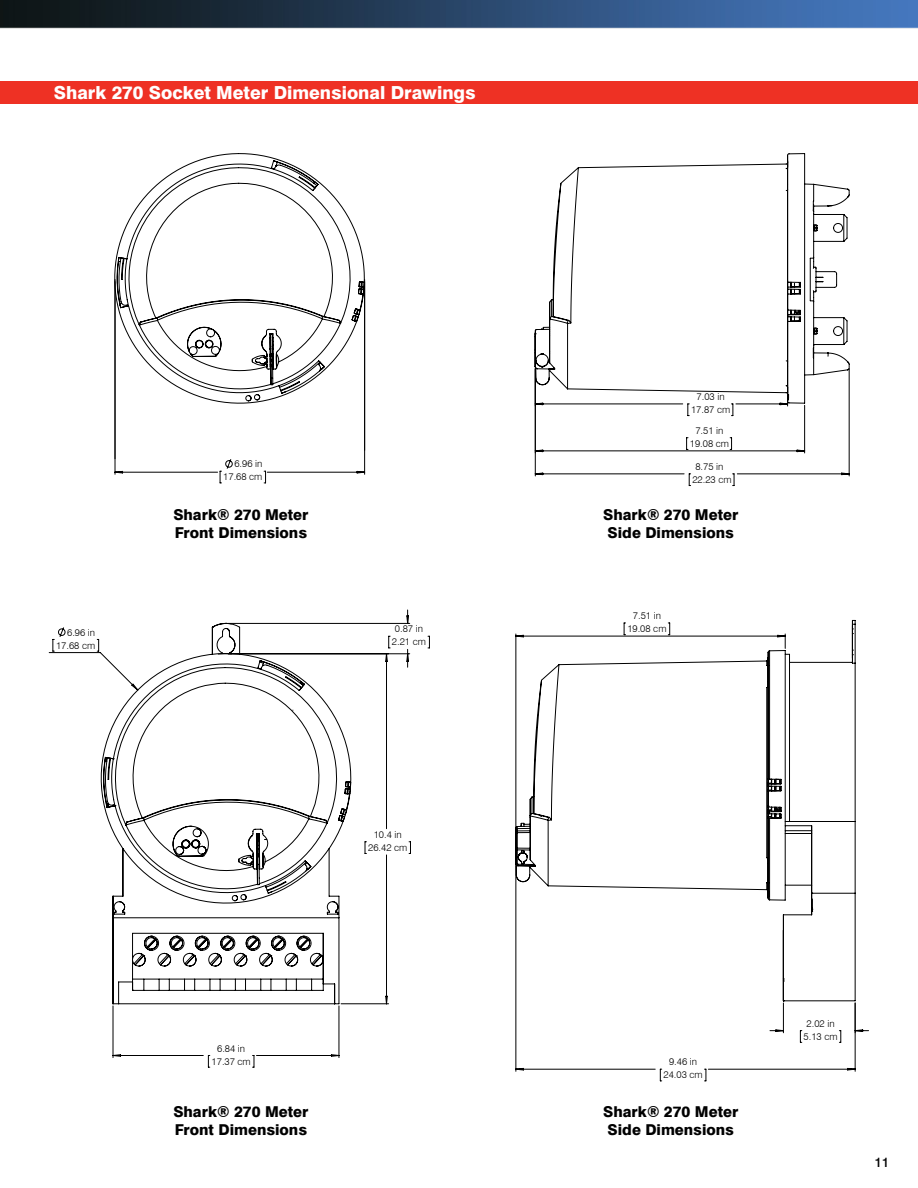
<style>
.page{position:relative;width:918px;height:1188px;background:#fff}
.page>*{position:absolute;margin:0;border:0;box-sizing:border-box;transform-origin:0 0}
.t1{font:800 18px "Swiss 721 BT";color:#fff}
.t2{font:800 15px/18px "Swiss 721 BT";color:#000}
.t3{font:500 13.5px "Swiss 721 BT";color:#000}
.t4{font:300 9.75px/13.2px "Swiss 721 BT";color:#000;text-align:center}
</style>
<div class="page">
<img style="left:0;top:0;width:918px;height:1082px">
<h1 class="t1" style="left:54px;top:82px;width:423px">Shark 270 Socket Meter Dimensional Drawings</h1>
<p class="t4" style="left:56px;top:625px;width:41px;text-align:right">6.96 in<br>17.68 cm</p>
<p class="t4" style="left:691px;top:390px;width:41px">7.03 in<br>17.87 cm</p>
<p class="t4" style="left:690px;top:424px;width:41px">7.51 in<br>19.08 cm</p>
<p class="t4" style="left:223px;top:457px;width:41px;text-align:right">6.96 in<br>17.68 cm</p>
<p class="t4" style="left:692px;top:460px;width:41px">8.75 in<br>22.23 cm</p>
<h2 class="t2" style="left:173px;top:506px;width:137px">Shark® 270 Meter<br>Front Dimensions</h2>
<h2 class="t2" style="left:603px;top:506px;width:137px">Shark® 270 Meter<br>Side Dimensions</h2>
<p class="t4" style="left:392px;top:622px;width:35px">0.87 in<br>2.21 cm</p>
<p class="t4" style="left:627px;top:609px;width:41px">7.51 in<br>19.08 cm</p>
<p class="t4" style="left:368px;top:828px;width:41px">10.4 in<br>26.42 cm</p>
<p class="t4" style="left:212px;top:1041px;width:41px">6.84 in<br>17.37 cm</p>
<p class="t4" style="left:664px;top:1055px;width:41px">9.46 in<br>24.03 cm</p>
<h2 class="t2" style="left:173px;top:1102px;width:137px">Shark® 270 Meter<br>Front Dimensions</h2>
<h2 class="t2" style="left:603px;top:1102px;width:137px">Shark® 270 Meter<br>Side Dimensions</h2>
<p class="t4" style="left:804px;top:1017px;width:35px">2.02 in<br>5.13 cm</p>
<h3 class="t3" style="left:874px;top:1154px;width:16px">11</h3>
</div>
